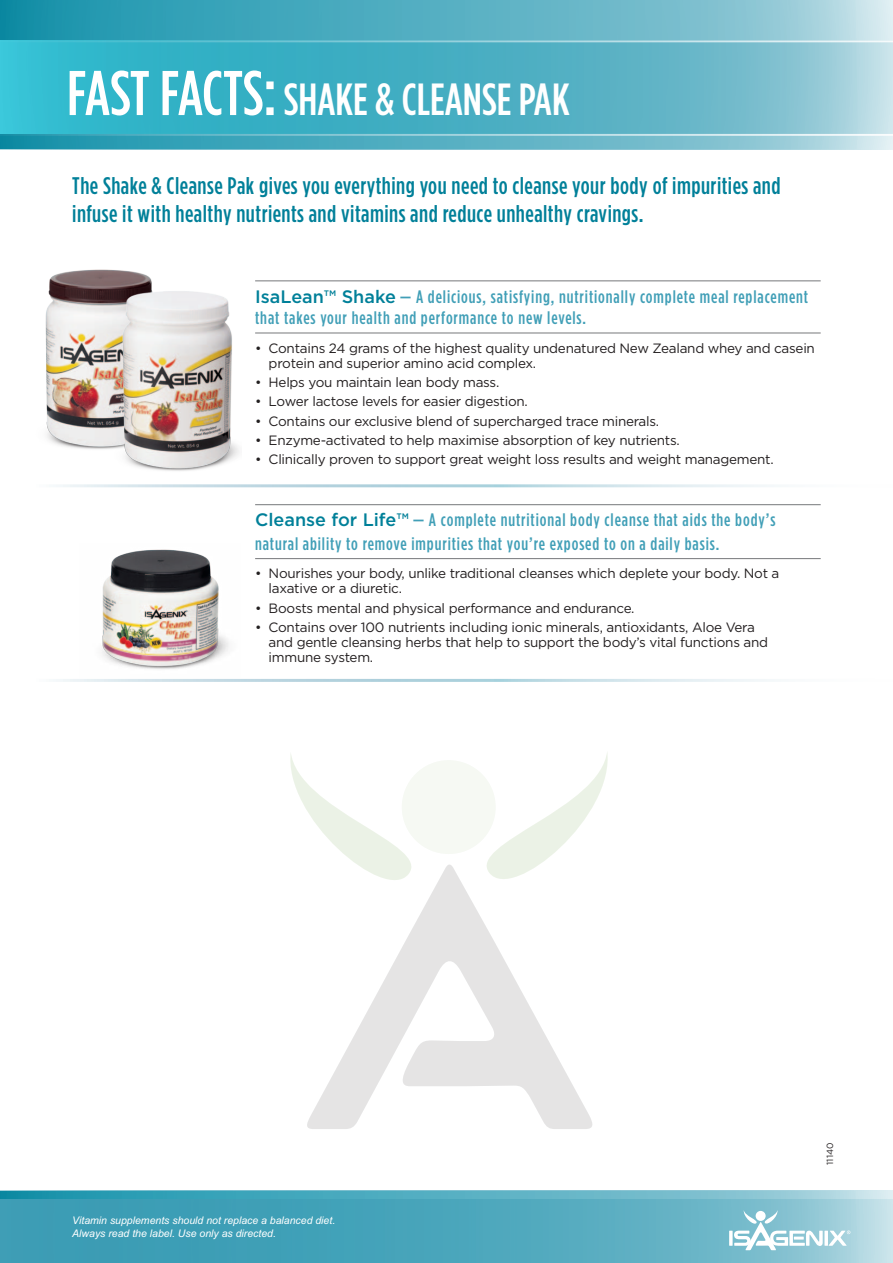
<style>
.page{position:relative;width:893px;height:1263px;background:#fff}
.page>*{position:absolute;margin:0;border:0;box-sizing:border-box;transform-origin:0 0}
.t1{font:500 45px "Gotham Condensed";color:#fff}
.t2{font:500 24px/28.8px "Gotham Condensed";letter-spacing:.02em;color:#008099}
.t3{font:500 18px/21.6px "Gotham Condensed";letter-spacing:.05em;color:#419fb7}
.t4{font:13.5px/15px "Gotham";letter-spacing:-.02em;color:#231f20}
.t5{font:italic 10.5px/13.5px "Arial MT Std";color:#fff}
.t6{font:9px "Gotham";color:#231f20}
.s1{font-size:63px}
.s2{font-family:"Gotham";color:#008099}
</style>
<div class="page">
<hr style="left:255px;top:280px;width:566px;height:1px;background:#76787b">
<hr style="left:255px;top:333px;width:566px;height:1px;background:#76787b">
<hr style="left:255px;top:504px;width:566px;height:1px;background:#76787b">
<hr style="left:255px;top:558px;width:566px;height:1px;background:#76787b">
<svg style="left:0;top:0;width:893px;height:149px;background:#56b5c7"></svg>
<hr style="left:0;top:40px;width:893px;height:2px;background:#fff">
<hr style="left:0;top:134px;width:893px;height:2px;background:#fff">
<svg style="left:0;top:1191px;width:893px;height:72px;background:#54aabf"></svg>
<svg style="left:729px;top:1231px;width:4px;height:15px"></svg>
<svg style="left:734px;top:1210px;width:116px;height:40px"></svg>
<img style="left:45px;top:269px;width:107px;height:180px">
<img style="left:112px;top:284px;width:127px;height:187px">
<img style="left:102px;top:549px;width:127px;height:120px">
<svg style="left:307px;top:864px;width:285px;height:265px"></svg>
<div style="left:402px;top:760px;width:94px;height:94px;background:#f6f9f3;border-radius:50%"></div>
<svg style="left:466px;top:753px;width:142px;height:150px"></svg>
<svg style="left:290px;top:754px;width:142px;height:150px"></svg>
<h1 class="t1" style="left:67px;top:73px;width:504px"><span class="s1">fast facts:</span> shake &amp; cleanse PAk</h1>
<h2 class="t2" style="left:72px;top:171px;width:710px">The Shake &amp; Cleanse Pak gives you everything you need to cleanse your body of impurities and infuse it with healthy nutrients and vitamins and reduce unhealthy cravings.</h2>
<h3 class="t3" style="left:255px;top:285px;width:554px"><span class="s2">IsaLean™ Shake</span> — A delicious, satisfying, nutritionally complete meal replacement that takes your health and performance to new levels.</h3>
<p class="t4" style="left:269px;top:340px;width:548px;text-indent:-14px">• Contains 24 grams of the highest quality undenatured New Zealand whey and casein protein and superior amino acid complex.</p>
<p class="t4" style="left:255px;top:374px;width:246px">• Helps you maintain lean body mass.</p>
<p class="t4" style="left:255px;top:394px;width:274px">• Lower lactose levels for easier digestion.</p>
<p class="t4" style="left:255px;top:413px;width:406px">• Contains our exclusive blend of supercharged trace minerals.</p>
<p class="t4" style="left:255px;top:432px;width:426px">• Enzyme-activated to help maximise absorption of key nutrients.</p>
<p class="t4" style="left:255px;top:452px;width:520px">• Clinically proven to support great weight loss results and weight management.</p>
<h3 class="t3" style="left:255px;top:508px;width:522px;line-height:23.4px"><span class="s2">Cleanse for Life™</span> — A complete nutritional body cleanse that aids the body’s natural ability to remove impurities that you’re exposed to on a daily basis.</h3>
<p class="t4" style="left:269px;top:566px;width:512px;text-indent:-14px">• Nourishes your body, unlike traditional cleanses which deplete your body. Not a laxative or a diuretic.</p>
<p class="t4" style="left:255px;top:600px;width:381px">• Boosts mental and physical performance and endurance.</p>
<p class="t4" style="left:269px;top:619px;width:501px;text-indent:-14px">• Contains over 100 nutrients including ionic minerals, antioxidants, Aloe Vera and gentle cleansing herbs that help to support the body’s vital functions and immune system.</p>
<p class="t5" style="left:72px;top:1213px;width:265px">Vitamin supplements should not replace a balanced diet.<br>Always read the label. Use only as directed.</p>
<p class="t6" style="left:824px;top:1165px;width:24px;rotate:-90deg">11140</p>
</div>
